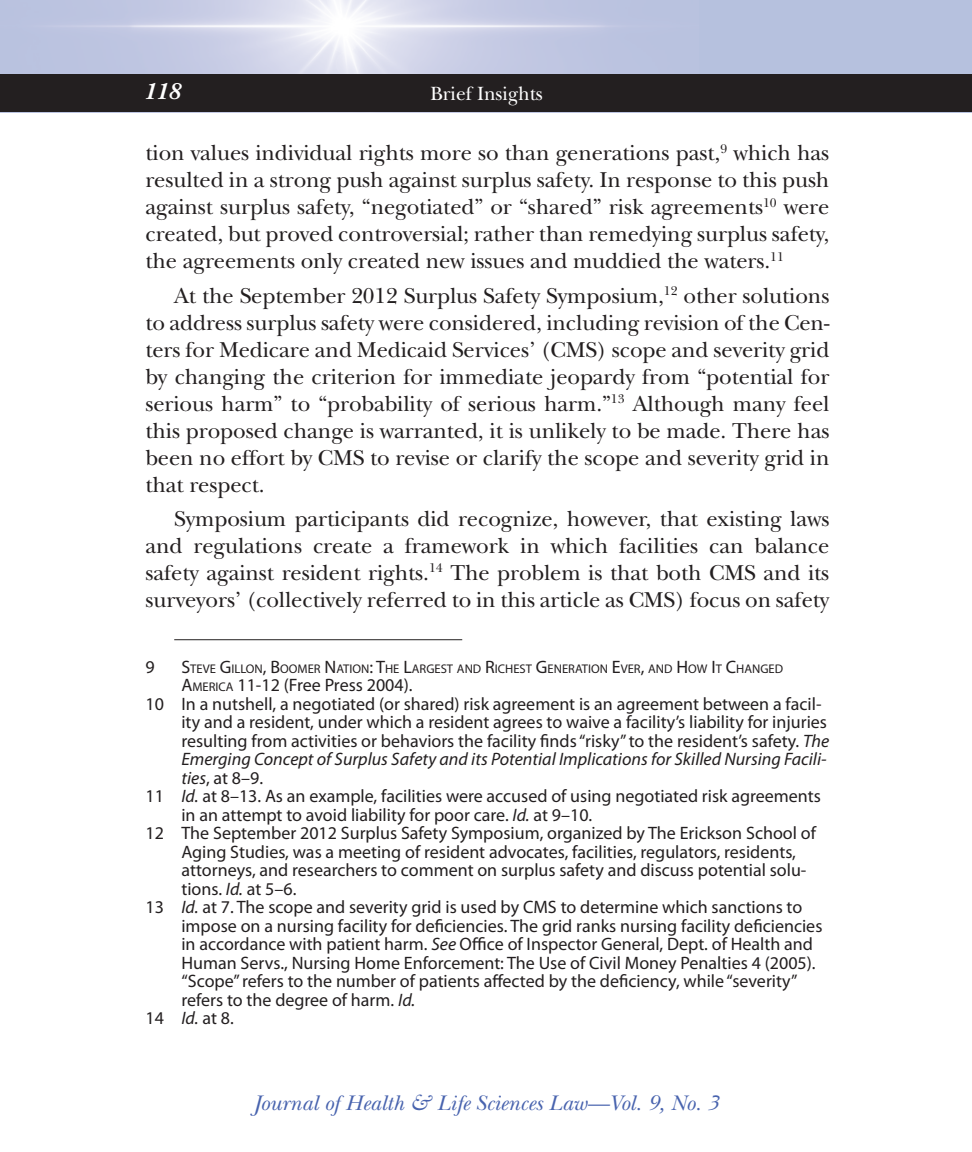
<style>
.page{position:relative;width:972px;height:1152px;background:#fff}
.page>*{position:absolute;margin:0;border:0;box-sizing:border-box;transform-origin:0 0}
.t1{font:italic 700 24px "New Baskerville Std";color:#fff}
.BODY_Text{font:22.4px/27px "New Baskerville Std";letter-spacing:-.005em;color:#231f20;text-align:justify}
.t2{font:italic 22px "New Baskerville Std";color:#4863ae}
.t3{font:20px "New Baskerville Std";color:#fff}
.Footnote_text{font:18px/18.4px "Myriad Pro";color:#231f20}
.Footnote_text-2{font:12.6px "Myriad Pro";color:#231f20}
.s1{font-size:18px}
.s2{font-style:inherit}
.s3{font-size:12.6px}
.s4{font-style:italic}
</style>
<div class="page">
<img style="left:0;top:0;width:972px;height:75px">
<div style="left:0;top:75px;width:972px;height:37px;background:#231f20"></div>
<hr style="left:174px;top:639px;width:288px;height:1px;background:#231f20">
<h1 class="t1" style="left:144px;top:78px;width:37px">118</h1>
<p class="t3" style="left:430px;top:82px;width:114px">Brief Insights</p>
<p class="BODY_Text" style="left:145px;top:140px;width:686px">tion values individual rights more so than generations past,<sup>9</sup> which has resulted in a strong push against surplus safety. In response to this push against surplus safety, “negotiated” or “shared” risk agreements<sup>10</sup> were created, but proved controversial; rather than remedying surplus safety, the agreements only created new issues and muddied the waters.<sup>11</sup></p>
<p class="BODY_Text" style="left:145px;top:282px;width:686px;text-indent:29px">At the September 2012 Surplus Safety Symposium,<sup>12</sup> other solutions to address surplus safety were considered, including revision of the Cen&shy;ters for Medicare and Medicaid Services’ (CMS) scope and severity grid by changing the criterion for immediate jeopardy from “potential for serious harm” to “probability of serious harm.”<sup>13</sup> Although many feel this proposed change is warranted, it is unlikely to be made. There has been no effort by CMS to revise or clarify the scope and severity grid in that respect.</p>
<p class="BODY_Text" style="left:145px;top:505px;width:686px;text-indent:29px">Symposium participants did recognize, however, that existing laws and regulations create a framework in which facilities can balance safety against resident rights.<sup>14</sup> The problem is that both CMS and its surveyors’ (collectively referred to in this article as CMS) focus on safety</p>
<p class="Footnote_text" style="left:145px;top:657px;width:11px">9</p>
<p class="Footnote_text-2" style="left:181px;top:661px;width:602px"><span class="s1">S</span>TEVE <span class="s1">G</span>ILLON<span class="s1">, B</span>OOMER <span class="s1">N</span>ATION<span class="s1">: T</span>HE <span class="s1">L</span>ARGEST AND <span class="s1">R</span>ICHEST <span class="s1">G</span>ENERATION <span class="s1">E</span>VER<span class="s1">,</span> AND <span class="s1">H</span> OW <span class="s1">I</span>T <span class="s1">C</span>HANGED</p>
<p class="Footnote_text" style="left:181px;top:676px;width:233px"><span class="s2">A</span><span class="s3">MERICA</span> 11-12 (Free Press 2004).</p>
<p class="Footnote_text" style="left:181px;top:694px;width:649px;text-indent:-36px">10 In a nutshell, a negotiated (or shared) risk agreement is an agreement between a facil&shy;ity and a resident, under which a resident agrees to waive a facility’s liability for injuries resulting from activities or behaviors the facility finds “risky” to the resident’s safety. <span class="s4">The Emerging Concept of Surplus Safety and its Potential Implications for Skilled Nursing Facili&shy;ties</span>, at 8–9.</p>
<p class="Footnote_text" style="left:181px;top:787px;width:641px;text-indent:-36px">11 <span class="s4">Id.</span> at 8–13. As an example, facilities were accused of using negotiated risk agreements in an attempt to avoid liability for poor care. <span class="s4">Id.</span> at 9–10.</p>
<p class="Footnote_text" style="left:181px;top:824px;width:636px;text-indent:-36px">12 The September 2012 Surplus Safety Symposium, organized by The Erickson School of Aging Studies, was a meeting of resident advocates, facilities, regulators, residents, attorneys, and researchers to comment on surplus safety and discuss potential solu&shy;tions. <span class="s4">Id.</span> at 5–6.</p>
<p class="Footnote_text" style="left:181px;top:898px;width:643px;text-indent:-36px">13 <span class="s4">Id.</span> at 7. The scope and severity grid is used by CMS to determine which sanctions to impose on a nursing facility for deficiencies. The grid ranks nursing facility deficiencies in accordance with patient harm. <span class="s4">See</span> Office of Inspector General, Dept. of Health and Human Servs., Nursing Home Enforcement: The Use of Civil Money Penalties 4 (2005). “Scope” refers to the number of patients affected by the deficiency, while “severity” refers to the degree of harm. <span class="s4">Id.</span></p>
<p class="Footnote_text" style="left:145px;top:1009px;width:90px">14 <span class="s4">Id.</span> at 8.</p>
<p class="t2" style="left:253px;top:1090px;width:467px">Journal of Health &amp; Life Sciences Law—Vol. 9, No. 3</p>
</div>
